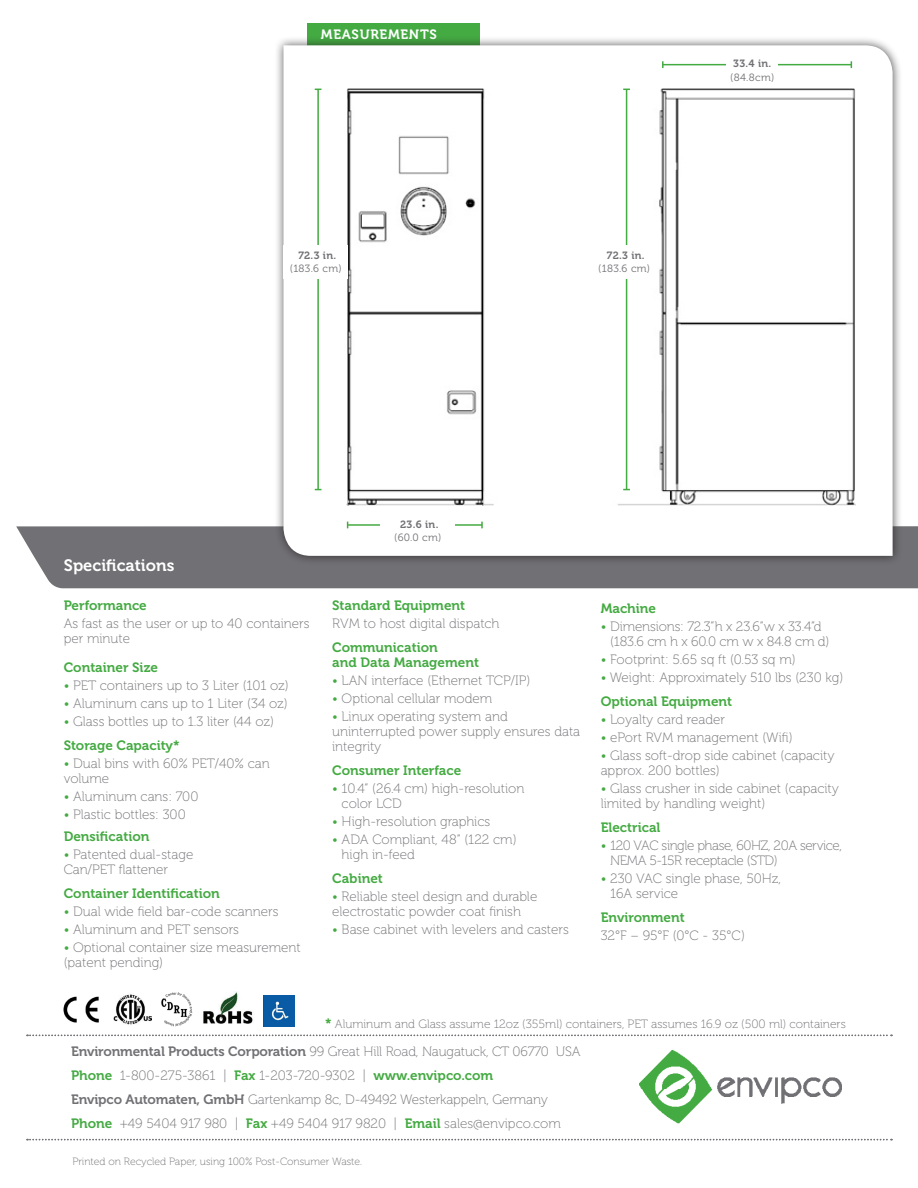
<style>
.page{position:relative;width:918px;height:1188px;background:#fff}
.page>*{position:absolute;margin:0;border:0;box-sizing:border-box;transform-origin:0 0}
.t1{font:16.5px "Museo 700";color:#fff}
.Envip-Specs-bullets{font:13.5px/15px "Museo 100";color:#717074}
.Bullets-Title{font:13.5px/15px "Museo 700";color:#44aa42}
.Envip-Specs-bullets-2{font:13.5px/15px "Museo 100";letter-spacing:-.03em;color:#717074}
.Envip-Specs-bullets-3{font:13.5px "Museo 700";color:#44aa42}
.t2{font:13.5px "Museo 700";letter-spacing:.05em;color:#fff}
.Envip-Specs-bullets-4{font:12px "Museo 100";color:#717074}
.t3{font:10.5px/13.5px "Museo 300";letter-spacing:.03em;color:#717074;text-align:center}
.t4{font:10.5px "Museo 100";color:#717074}
.s1{font-family:"Museo 700"}
.s2{color:#44aa42}
.s3{font-family:"Museo 700";font-size:13.5px;color:#44aa42}
.s4{font-family:"Museo 700";color:#44aa42}
</style>
<div class="page">
<div style="left:307px;top:23px;width:173px;height:30px;background:#44aa42"></div>
<svg style="left:16px;top:526px;width:902px;height:63px;background:#79787c"></svg>
<div style="left:274px;top:35px;width:628px;height:531px;background:#231f20;opacity:.75"></div>
<svg style="left:284px;top:45px;width:609px;height:511px"></svg>
<img style="left:346px;top:88px;width:509px;height:417px">
<hr style="left:626px;top:89px;width:1px;height:401px;background:#44aa42">
<div style="left:592px;top:245px;width:64px;height:34px;background:#fff"></div>
<hr style="left:348px;top:524px;width:134px;height:2px;background:#44aa42">
<div style="left:381px;top:513px;width:74px;height:35px;background:#fff"></div>
<hr style="left:663px;top:64px;width:188px;height:1px;background:#44aa42">
<svg style="left:662px;top:61px;width:2px;height:7px"></svg>
<div style="left:726px;top:53px;width:52px;height:35px;background:#fff"></div>
<img style="left:158px;top:992px;width:39px;height:43px">
<img style="left:63px;top:996px;width:36px;height:27px">
<img style="left:113px;top:994px;width:39px;height:31px">
<img style="left:203px;top:992px;width:50px;height:31px">
<img style="left:264px;top:996px;width:30px;height:30px">
<img style="left:639px;top:1050px;width:202px;height:74px">
<svg style="left:27px;top:1035px;width:865px;height:1px"></svg>
<svg style="left:27px;top:1139px;width:865px;height:1px"></svg>
<hr style="left:317px;top:89px;width:2px;height:401px;background:#44aa42">
<div style="left:284px;top:245px;width:64px;height:34px;background:#fff"></div>
<p class="t2" style="left:321px;top:27px;width:117px">MEASUREMENTS</p>
<p class="t3" style="left:290px;top:249px;width:53px"><span class="s1">72.3 in. </span>(183.6 cm)</p>
<p class="t3" style="left:598px;top:249px;width:53px"><span class="s1">72.3 in. </span>(183.6 cm)</p>
<p class="t3" style="left:730px;top:57px;width:46px;text-align:left"><span class="s1">33.4 in. </span>(84.8cm)</p>
<p class="t1" style="left:64px;top:556px;width:112px">Specifications</p>
<p class="Bullets-Title" style="left:64px;top:598px;width:85px">Performance</p>
<p class="Envip-Specs-bullets" style="left:64px;top:617px;width:247px">As fast as the user or up to 40 containers per minute</p>
<p class="Bullets-Title" style="left:64px;top:660px;width:96px">Container Size</p>
<p class="Envip-Specs-bullets" style="left:64px;top:678px;width:227px"><span class="s2">•</span> PET containers up to 3 Liter (101 oz)</p>
<p class="Envip-Specs-bullets" style="left:64px;top:696px;width:226px"><span class="s2">•</span> Aluminum cans up to 1 Liter (34 oz)</p>
<p class="Envip-Specs-bullets" style="left:64px;top:714px;width:212px"><span class="s2">•</span> Glass bottles up to 1.3 liter (44 oz)</p>
<p class="Bullets-Title" style="left:64px;top:738px;width:117px">Storage Capacity*</p>
<p class="Envip-Specs-bullets" style="left:64px;top:756px;width:208px"><span class="s2">•</span> Dual bins with 60% PET/40% can volume</p>
<p class="Envip-Specs-bullets" style="left:64px;top:789px;width:136px"><span class="s2">•</span> Aluminum cans: 700</p>
<p class="Envip-Specs-bullets" style="left:64px;top:807px;width:124px"><span class="s2">•</span> Plastic bottles: 300</p>
<p class="Envip-Specs-bullets-3" style="left:64px;top:829px;width:87px">Densification</p>
<p class="Envip-Specs-bullets" style="left:64px;top:848px;width:131px"><span class="s2">•</span> Patented dual-stage<br>Can/PET flattener</p>
<p class="Bullets-Title" style="left:64px;top:886px;width:158px">Container Identification</p>
<p class="Envip-Specs-bullets" style="left:64px;top:905px;width:216px"><span class="s2">•</span> Dual wide field bar-code scanners</p>
<p class="Envip-Specs-bullets" style="left:64px;top:923px;width:177px"><span class="s2">•</span> Aluminum and PET sensors</p>
<p class="Envip-Specs-bullets" style="left:64px;top:941px;width:239px"><span class="s2">•</span> Optional container size measurement (patent pending)</p>
<p class="t3" style="left:394px;top:518px;width:49px"><span class="s1">23.6 in. </span>(60.0 cm)</p>
<p class="Bullets-Title" style="left:332px;top:598px;width:135px">Standard Equipment</p>
<p class="Envip-Specs-bullets" style="left:332px;top:617px;width:169px">RVM to host digital dispatch</p>
<p class="Bullets-Title" style="left:332px;top:640px;width:148px">Communication<br>and Data Management</p>
<p class="Envip-Specs-bullets" style="left:332px;top:674px;width:200px"><span class="s2">•</span> LAN interface (Ethernet TCP/IP)</p>
<p class="Envip-Specs-bullets" style="left:332px;top:692px;width:162px"><span class="s2">•</span> Optional cellular modem</p>
<p class="Envip-Specs-bullets" style="left:332px;top:710px;width:250px"><span class="s2">•</span> Linux operating system and uninterrupted power supply ensures data integrity</p>
<p class="Bullets-Title" style="left:332px;top:763px;width:131px">Consumer Interface</p>
<p class="Envip-Specs-bullets" style="left:342px;top:782px;width:184px;text-indent:-9px"><span class="s2">•</span> 10.4” (26.4 cm) high-resolution color LCD</p>
<p class="Envip-Specs-bullets" style="left:332px;top:815px;width:160px"><span class="s2">•</span> High-resolution graphics</p>
<p class="Envip-Specs-bullets" style="left:342px;top:833px;width:176px;text-indent:-9px"><span class="s2">•</span> ADA Compliant, 48” (122 cm) high in-feed</p>
<p class="Bullets-Title" style="left:332px;top:871px;width:52px">Cabinet</p>
<p class="Envip-Specs-bullets" style="left:332px;top:890px;width:207px"><span class="s2">•</span> Reliable steel design and durable electrostatic powder coat finish</p>
<p class="Envip-Specs-bullets" style="left:332px;top:923px;width:238px"><span class="s2">•</span> Base cabinet with levelers and casters</p>
<p class="Envip-Specs-bullets-3" style="left:601px;top:600px;width:57px">Machine</p>
<p class="Envip-Specs-bullets" style="left:610px;top:619px;width:221px;text-indent:-9px"><span class="s2">•</span> Dimensions: 72.3”h x 23.6”w x 33.4”d (183.6 cm h x 60.0 cm w x 84.8 cm d)</p>
<p class="Envip-Specs-bullets" style="left:601px;top:652px;width:197px"><span class="s2">•</span> Footprint: 5.65 sq ft (0.53 sq m)</p>
<p class="Envip-Specs-bullets" style="left:601px;top:670px;width:244px"><span class="s2">•</span> Weight: Approximately 510 lbs (230 kg)</p>
<p class="Bullets-Title" style="left:601px;top:694px;width:133px">Optional Equipment</p>
<p class="Envip-Specs-bullets" style="left:601px;top:712px;width:126px"><span class="s2">•</span> Loyalty card reader</p>
<p class="Envip-Specs-bullets" style="left:601px;top:730px;width:193px"><span class="s2">•</span> ePort RVM management (Wifi)</p>
<p class="Envip-Specs-bullets" style="left:601px;top:748px;width:235px"><span class="s2">•</span> Glass soft-drop side cabinet (capacity approx. 200 bottles)</p>
<p class="Envip-Specs-bullets" style="left:601px;top:781px;width:240px"><span class="s2">•</span> Glass crusher in side cabinet (capacity limited by handling weight)</p>
<p class="Bullets-Title" style="left:601px;top:820px;width:61px">Electrical</p>
<p class="Envip-Specs-bullets-2" style="left:610px;top:838px;width:233px;text-indent:-9px"><span class="s2">•</span> 120 VAC single phase, 60HZ, 20A service,<br>NEMA 5-15R receptacle (STD)</p>
<p class="Envip-Specs-bullets" style="left:610px;top:871px;width:173px;text-indent:-9px"><span class="s2">•</span> 230 VAC single phase, 50Hz,<br>16A service</p>
<p class="Bullets-Title" style="left:601px;top:910px;width:86px">Environment</p>
<p class="Envip-Specs-bullets" style="left:601px;top:928px;width:146px">32°F – 95°F (0°C - 35°C)</p>
<p class="Envip-Specs-bullets-4" style="left:325px;top:1017px;width:522px"><span class="s3">*</span> Aluminum and Glass assume 12oz (355ml) containers, PET assumes 16.9 oz (500 ml) containers</p>
<p class="Envip-Specs-bullets" style="left:71px;top:1044px;width:511px"><span class="s1">Environmental Products Corporation</span> 99 Great Hill Road, Naugatuck, CT 06770 USA</p>
<p class="Envip-Specs-bullets" style="left:71px;top:1068px;width:424px"><span class="s4">Phone</span> 1-800-275-3861 | <span class="s4">Fax</span> 1-203-720-9302 | <span class="s4">www.envipco.com</span></p>
<p class="Envip-Specs-bullets" style="left:71px;top:1092px;width:478px"><span class="s1">Envipco Automaten, GmbH</span> Gartenkamp 8c, D-49492 Westerkappeln, Germany</p>
<p class="Envip-Specs-bullets" style="left:71px;top:1116px;width:491px"><span class="s4">Phone</span> +49 5404 917 980 | <span class="s4">Fax</span> +49 5404 917 9820 | <span class="s4">Email</span> sales@envipco.com</p>
<p class="t4" style="left:72px;top:1156px;width:291px">Printed on Recycled Paper, using 100% Post-Consumer Waste.</p>
</div>
